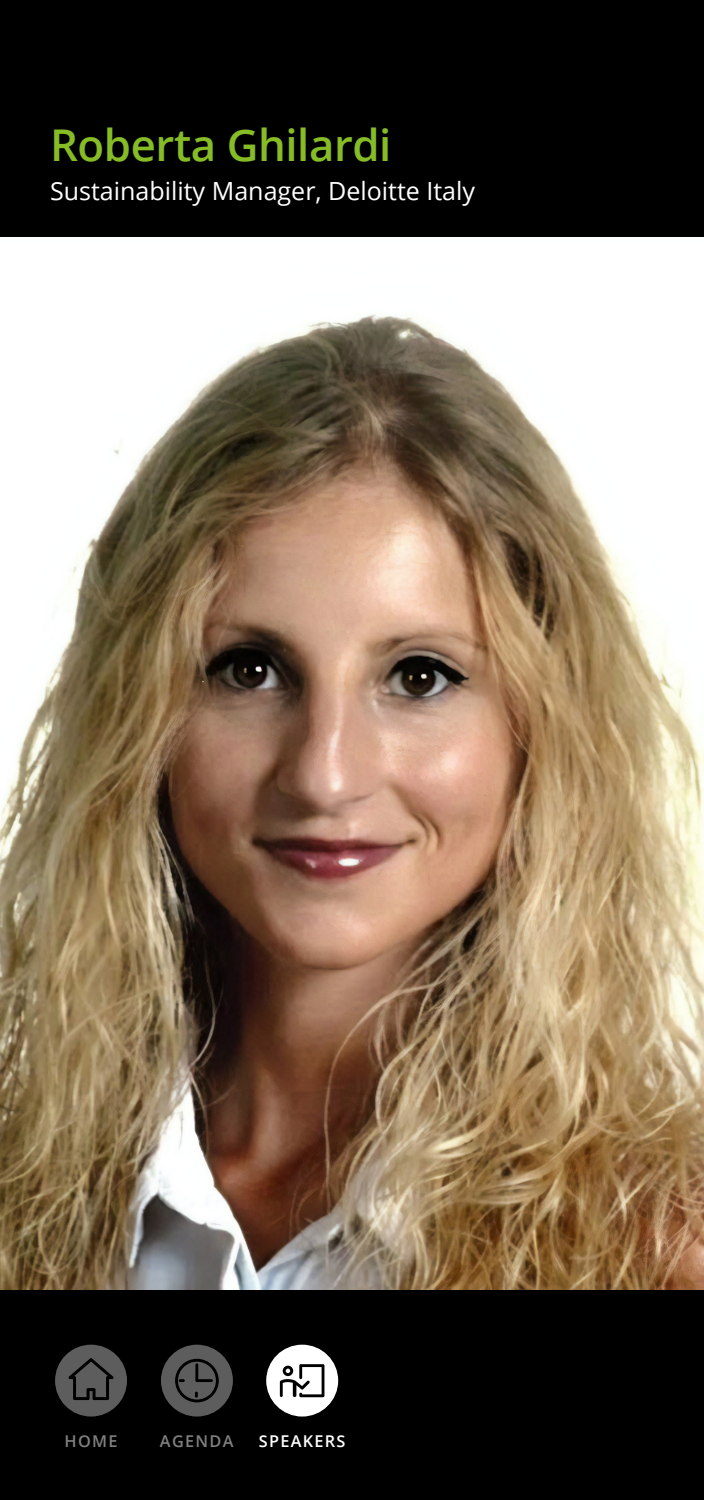
<style>
.page{position:relative;width:704px;height:1500px;background:#fff}
.page>*{position:absolute;margin:0;border:0;box-sizing:border-box;transform-origin:0 0}
.t1{font:600 43.75px "Open Sans";letter-spacing:-.01em;color:#86bc25}
.t2{font:25px "Open Sans";color:#fff}
.t3{font:600 16.25px "Open Sans";letter-spacing:.08em;color:#808080}
.t4{font:600 16.25px "Open Sans";letter-spacing:.08em;color:#fff}
</style>
<div class="page">
<div style="left:0;top:0;width:703px;height:1500px;background:#000"></div>
<img style="left:0;top:238px;width:703px;height:1052px">
<svg style="left:55px;top:1345px;width:72px;height:72px"></svg>
<svg style="left:161px;top:1345px;width:72px;height:72px"></svg>
<svg style="left:266px;top:1345px;width:72px;height:72px"></svg>
<h1 class="t1" style="left:50px;top:115px;width:343px">Roberta Ghilardi</h1>
<p class="t2" style="left:50px;top:174px;width:426px">Sustainability Manager, Deloitte Italy</p>
<p class="t3" style="left:64px;top:1430px;width:54px">HOME</p>
<p class="t3" style="left:160px;top:1430px;width:75px">AGENDA</p>
<p class="t4" style="left:259px;top:1430px;width:88px">SPEAKERS</p>
</div>
